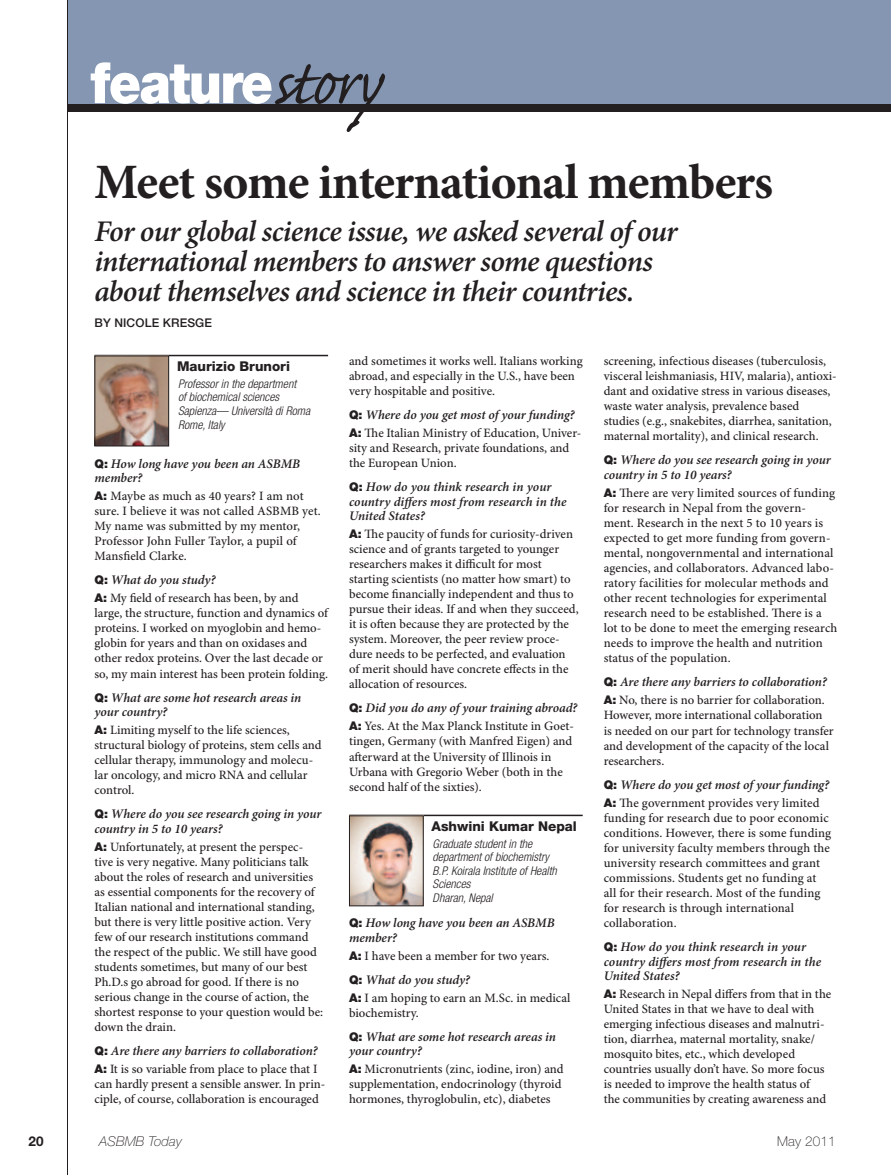
<style>
.page{position:relative;width:891px;height:1175px;background:#fff}
.page>*{position:absolute;margin:0;border:0;box-sizing:border-box;transform-origin:0 0}
.t1{font:900 57px "Helvetica Neue LT Std";color:#fff;scale:.9 1}
.t2{font:700 49.5px "Minion Pro";letter-spacing:-.02em;color:#231f20}
.t3{font:italic 600 30px/30px "Minion Pro";letter-spacing:-.025em;color:#231f20}
.t4{font:800 13.5px "Helvetica Neue LT Std";color:#231f20}
.t5{font:italic 100 13.5px "Helvetica Neue LT Std";letter-spacing:.01em;color:#231f20}
.t6{font:100 13.5px "Helvetica Neue LT Std";letter-spacing:.01em;color:#231f20}
.t7{font:700 13.5px "Helvetica Neue LT Std";color:#231f20}
.t8{font:italic 600 13.2px/14.2px "Minion Pro";letter-spacing:-.005em;color:#231f20}
.t9{font:500 12.75px/15px "Minion Pro";color:#231f20}
.t10{font:italic 300 condensed 12px/13.5px "Helvetica Neue LT Std";color:#231f20}
.t11{font:500 12px "Helvetica Neue LT Std";letter-spacing:.01em;color:#231f20}
.s1{font-family:"Caflisch Script Pro";font-weight:400;font-size:82.5px;color:#231f20}
.s2{font-family:"Helvetica Neue LT Std";font-weight:900;font-style:normal;font-size:12px}
.s3{font-family:"Helvetica Neue LT Std";font-weight:900;font-size:12px}
</style>
<div class="page">
<hr style="left:94px;top:355px;width:234px;height:1px;background:#231f20">
<img style="left:96px;top:357px;width:71px;height:87px">
<div style="left:94px;top:355px;width:75px;height:91px;border:1px solid #231f20"></div>
<hr style="left:349px;top:814px;width:234px;height:2px;background:#231f20">
<img style="left:351px;top:817px;width:71px;height:87px">
<div style="left:349px;top:815px;width:75px;height:91px;border:1px solid #231f20"></div>
<div style="left:68px;top:0;width:823px;height:112px;background:#231f20"></div>
<div style="left:68px;top:0;width:823px;height:103px;background:#8496b1"></div>
<hr style="left:67px;top:0;width:1px;height:1174px;background:#231f20">
<h1 class="t1" style="left:90px;top:49px;width:324px">feature<span class="s1">story</span></h1>
<h2 class="t2" style="left:94px;top:147px;width:680px">Meet some international members</h2>
<h3 class="t3" style="left:94px;top:218px;width:585px">For our global science issue, we asked several of our international members to answer some questions about themselves and science in their countries.</h3>
<p class="t11" style="left:94px;top:315px;width:119px">BY NICOLE KRESGE</p>
<p class="t4" style="left:177px;top:358px;width:115px">Maurizio Brunori</p>
<p class="t10" style="left:178px;top:377px;width:134px">Professor in the department<br>of biochemical sciences<br>Sapienza— Università di Roma<br>Rome, Italy</p>
<p class="t8" style="left:94px;top:457px;width:207px"><span class="s2">Q:</span> How long have you been an ASBMB member?</p>
<p class="t9" style="left:94px;top:489px;width:228px"><span class="s3">A:</span> Maybe as much as 40 years? I am not sure. I believe it was not called ASBMB yet.<br>My name was submitted by my mentor, Professor John Fuller Taylor, a pupil of Mansfield Clarke.</p>
<p class="t8" style="left:94px;top:573px;width:123px"><span class="s2">Q:</span> What do you study?</p>
<p class="t9" style="left:94px;top:591px;width:235px"><span class="s3">a:</span> My field of research has been, by and large, the structure, function and dynamics of proteins. I worked on myoglobin and hemo&shy;globin for years and than on oxidases and other redox proteins. Over the last decade or so, my main interest has been protein folding.</p>
<p class="t8" style="left:94px;top:690px;width:208px"><span class="s2">Q:</span> What are some hot research areas in your country?</p>
<p class="t9" style="left:94px;top:723px;width:229px"><span class="s3">A:</span> Limiting myself to the life sciences, structural biology of proteins, stem cells and cellular therapy, immunology and molecu&shy;lar oncology, and micro RNA and cellular control.</p>
<p class="t8" style="left:94px;top:807px;width:229px"><span class="s2">Q:</span> Where do you see research going in your country in 5 to 10 years?</p>
<p class="t9" style="left:94px;top:839px;width:230px"><span class="s3">A:</span> Unfortunately, at present the perspec&shy;tive is very negative. Many politicians talk about the roles of research and universities as essential components for the recovery of Italian national and international standing, but there is very little positive action. Very few of our research institutions command the respect of the public. We still have good students sometimes, but many of our best Ph.D.s go abroad for good. If there is no serious change in the course of action, the shortest response to your question would be: down the drain.</p>
<p class="t8" style="left:94px;top:1044px;width:225px"><span class="s2">Q:</span> Are there any barriers to collaboration?</p>
<p class="t9" style="left:94px;top:1062px;width:232px"><span class="s3">A:</span> It is so variable from place to place that I can hardly present a sensible answer. In prin&shy;ciple, of course, collaboration is encouraged</p>
<p class="t9" style="left:349px;top:354px;width:235px">and sometimes it works well. Italians working abroad, and especially in the U.S., have been very hospitable and positive.</p>
<p class="t8" style="left:349px;top:408px;width:227px"><span class="s2">Q:</span> Where do you get most of your funding?</p>
<p class="t9" style="left:349px;top:426px;width:234px"><span class="s3">A:</span> The Italian Ministry of Education, Univer&shy;sity and Research, private foundations, and the European Union.</p>
<p class="t8" style="left:349px;top:480px;width:219px"><span class="s2">Q:</span> How do you think research in your country differs most from research in the<br>United States?</p>
<p class="t9" style="left:349px;top:527px;width:231px"><span class="s3">A:</span> The paucity of funds for curiosity-driven science and of grants targeted to younger researchers makes it difficult for most starting scientists (no matter how smart) to become financially independent and thus to pursue their ideas. If and when they succeed, it is often because they are protected by the system. Moreover, the peer review proce&shy;dure needs to be perfected, and evaluation of merit should have concrete effects in the allocation of resources.</p>
<p class="t8" style="left:349px;top:701px;width:230px"><span class="s2">Q:</span> Did you do any of your training abroad?</p>
<p class="t9" style="left:349px;top:719px;width:226px"><span class="s3">A:</span> Yes. At the Max Planck Institute in Goet&shy;tingen, Germany (with Manfred Eigen) and afterward at the University of Illinois in Urbana with Gregorio Weber (both in the second half of the sixties).</p>
<p class="t4" style="left:432px;top:818px;width:147px">Ashwini Kumar Nepal</p>
<p class="t10" style="left:433px;top:837px;width:126px">Graduate student in the department of biochemistry<br>B.P. Koirala Institute of Health<br>Sciences<br>Dharan, Nepal</p>
<p class="t8" style="left:349px;top:916px;width:207px"><span class="s2">Q:</span> How long have you been an ASBMB member?</p>
<p class="t9" style="left:349px;top:948px;width:202px"><span class="s3">A:</span> I have been a member for two years.</p>
<p class="t8" style="left:349px;top:973px;width:123px"><span class="s2">Q:</span> What do you study?</p>
<p class="t9" style="left:349px;top:990px;width:223px"><span class="s3">A:</span> I am hoping to earn an M.Sc. in medical biochemistry.</p>
<p class="t8" style="left:349px;top:1030px;width:208px"><span class="s2">Q:</span> What are some hot research areas in your country?</p>
<p class="t9" style="left:349px;top:1062px;width:216px"><span class="s3">A:</span> Micronutrients (zinc, iodine, iron) and supplementation, endocrinology (thyroid hormones, thyroglobulin, etc), diabetes</p>
<p class="t9" style="left:604px;top:354px;width:235px">screening, infectious diseases (tuberculosis, visceral leishmaniasis, HIV, malaria), antioxi&shy;dant and oxidative stress in various diseases, waste water analysis, prevalence based studies (e.g., snakebites, diarrhea, sanitation, maternal mortality), and clinical research.</p>
<p class="t8" style="left:604px;top:453px;width:229px"><span class="s2">Q:</span> Where do you see research going in your country in 5 to 10 years?</p>
<p class="t9" style="left:604px;top:485px;width:235px"><span class="s3">A:</span> There are very limited sources of funding for research in Nepal from the govern&shy;ment. Research in the next 5 to 10 years is expected to get more funding from govern&shy;mental, nongovernmental and international agencies, and collaborators. Advanced labo&shy;ratory facilities for molecular methods and other recent technologies for experimental research need to be established. There is a lot to be done to meet the emerging research needs to improve the health and nutrition status of the population.</p>
<p class="t8" style="left:604px;top:675px;width:225px"><span class="s2">Q:</span> Are there any barriers to collaboration?</p>
<p class="t9" style="left:604px;top:693px;width:231px"><span class="s3">A:</span> No, there is no barrier for collaboration.<br>However, more international collaboration is needed on our part for technology transfer and development of the capacity of the local researchers.</p>
<p class="t8" style="left:604px;top:778px;width:227px"><span class="s2">Q:</span> Where do you get most of your funding?</p>
<p class="t9" style="left:604px;top:795px;width:229px"><span class="s3">A:</span> The government provides very limited funding for research due to poor economic conditions. However, there is some funding for university faculty members through the university research committees and grant commissions. Students get no funding at all for their research. Most of the funding for research is through international collaboration.</p>
<p class="t8" style="left:604px;top:940px;width:219px"><span class="s2">Q:</span> How do you think research in your country differs most from research in the<br>United States?</p>
<p class="t9" style="left:604px;top:987px;width:229px"><span class="s3">A:</span> Research in Nepal differs from that in the United States in that we have to deal with emerging infectious diseases and malnutri&shy;tion, diarrhea, maternal mortality, snake/ mosquito bites, etc., which developed countries usually don’t have. So more focus is needed to improve the health status of<br>the communities by creating awareness and</p>
<p class="t7" style="left:28px;top:1132px;width:17px">20</p>
<p class="t5" style="left:99px;top:1133px;width:84px">ASBMB Today</p>
<p class="t6" style="left:777px;top:1133px;width:60px">May 2011</p>
</div>
